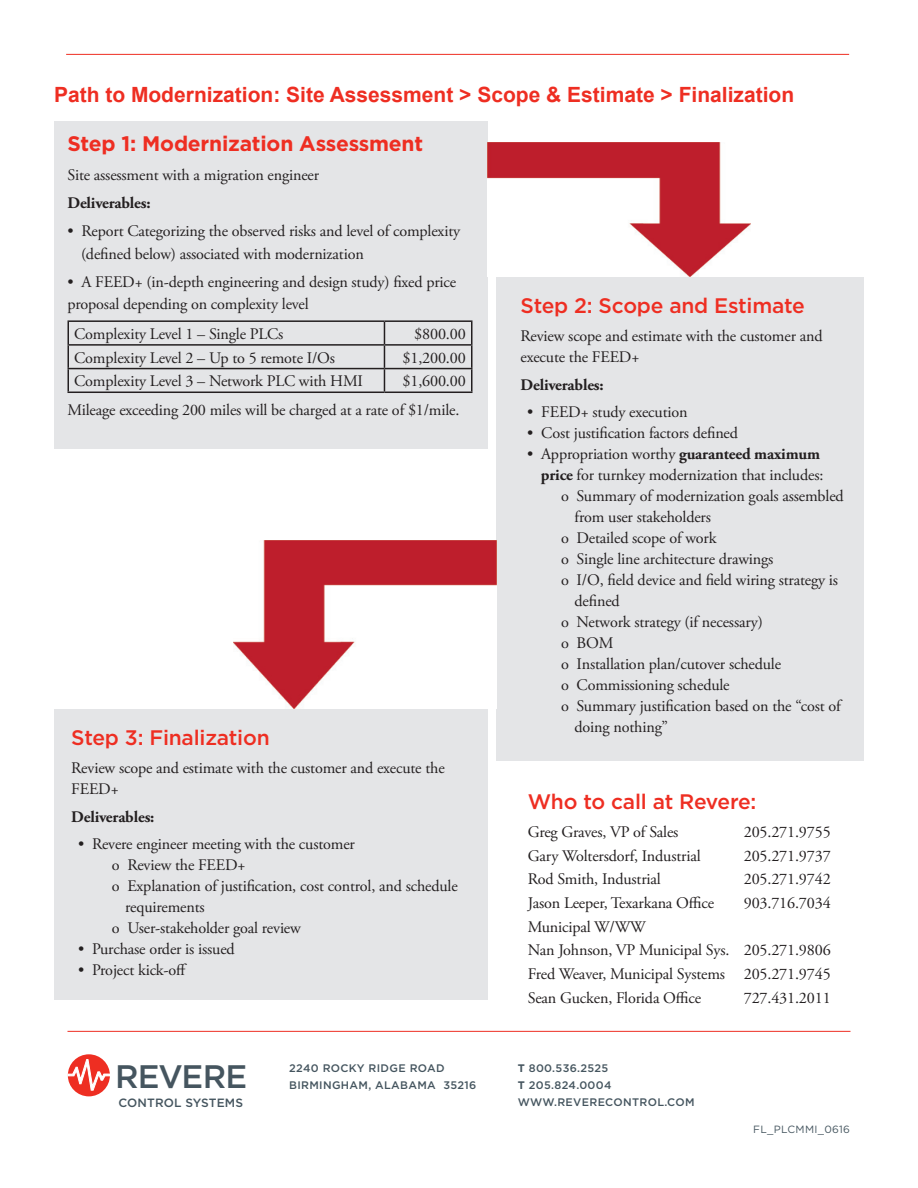
<style>
.page{position:relative;width:918px;height:1188px;background:#fff}
.page>*{position:absolute;margin:0;border:0;box-sizing:border-box;transform-origin:0 0}
.t1{font:500 32.55px "Gotham";letter-spacing:-.03em;color:#45555f}
.t2{font:700 21px "Arial";color:#ee2e22}
.t3{font:500 21px "Gotham";letter-spacing:-.01em;color:#ee2e22}
.Body_text{font:700 21px "Gotham";letter-spacing:-.01em;color:#ee2e22}
.Body_text-2{font:16.2px/21px "Adobe Garamond Pro";letter-spacing:-.01em;color:#231f20}
.Body_text-3{font:700 16.2px "Adobe Garamond Pro";letter-spacing:-.01em;color:#231f20}
.t4{font:500 12px "Gotham";letter-spacing:.01em;color:#45555f}
.t5{font:500 10.95px/17px "Gotham";letter-spacing:.03em;color:#45555f}
.t6{font:10.5px "Gotham";letter-spacing:.03em;color:#45555f}
.s1{font-weight:700}
</style>
<div class="page">
<div style="left:68px;top:1054px;width:42px;height:42px;background:#ee2e22;border-radius:50%"></div>
<svg style="left:68px;top:1059px;width:42px;height:32px"></svg>
<hr style="left:68px;top:1031px;width:782px;height:1px;background:#ee2e22">
<div style="left:496px;top:277px;width:368px;height:484px;background:#e4e5e7"></div>
<div style="left:54px;top:122px;width:434px;height:327px;background:#e4e5e7"></div>
<hr style="left:68px;top:320px;width:316px;height:2px;background:#231f20">
<hr style="left:384px;top:320px;width:89px;height:2px;background:#231f20">
<hr style="left:68px;top:344px;width:316px;height:2px;background:#231f20">
<hr style="left:384px;top:344px;width:89px;height:2px;background:#231f20">
<hr style="left:68px;top:368px;width:316px;height:1px;background:#231f20">
<svg style="left:68px;top:322px;width:1px;height:70px"></svg>
<hr style="left:384px;top:368px;width:89px;height:1px;background:#231f20">
<svg style="left:384px;top:322px;width:1px;height:70px"></svg>
<svg style="left:471px;top:322px;width:1px;height:70px"></svg>
<hr style="left:68px;top:392px;width:316px;height:1px;background:#231f20">
<hr style="left:384px;top:392px;width:89px;height:1px;background:#231f20">
<hr style="left:66px;top:54px;width:783px;height:1px;background:#ee2e22">
<div style="left:54px;top:709px;width:434px;height:290px;background:#e4e5e7"></div>
<img style="left:234px;top:540px;width:262px;height:169px">
<img style="left:488px;top:143px;width:262px;height:134px">
<p class="t2" style="left:54px;top:81px;width:742px">Path to Modernization: Site Assessment &gt; Scope &amp; Estimate &gt; Finalization</p>
<p class="Body_text" style="left:68px;top:130px;width:357px">Step 1: Modernization Assessment</p>
<p class="Body_text-2" style="left:68px;top:165px;width:253px">Site assessment with a migration engineer</p>
<p class="Body_text-3" style="left:68px;top:194px;width:85px">Deliverables:</p>
<p class="Body_text-2" style="left:81px;top:220px;width:381px;line-height:22.5px;text-indent:-14px">• Report Categorizing the observed risks and level of complexity (defined below) associated with modernization</p>
<p class="Body_text-2" style="left:68px;top:271px;width:390px;line-height:22.5px">• A FEED+ (in-depth engineering and design study) fixed price proposal depending on complexity level</p>
<p class="Body_text-2" style="left:74px;top:324px;width:211px">Complexity Level 1 – Single PLCs</p>
<p class="Body_text-2" style="left:414px;top:324px;width:53px">$800.00</p>
<p class="Body_text-2" style="left:74px;top:348px;width:262px">Complexity Level 2 – Up to 5 remote I/Os</p>
<p class="Body_text-2" style="left:403px;top:348px;width:65px">$1,200.00</p>
<p class="Body_text-2" style="left:74px;top:371px;width:290px">Complexity Level 3 – Network PLC with HMI</p>
<p class="Body_text-2" style="left:403px;top:371px;width:65px">$1,600.00</p>
<p class="Body_text-2" style="left:68px;top:400px;width:394px">Mileage exceeding 200 miles will be charged at a rate of $1/mile.</p>
<p class="t3" style="left:71px;top:724px;width:200px">Step 3: Finalization</p>
<p class="Body_text-2" style="left:71px;top:758px;width:375px">Review scope and estimate with the customer and execute the<br>FEED+</p>
<p class="Body_text-3" style="left:71px;top:807px;width:85px">Deliverables:</p>
<p class="Body_text-2" style="left:78px;top:834px;width:278px">• Revere engineer meeting with the customer</p>
<p class="Body_text-2" style="left:112px;top:855px;width:135px">o Review the FEED+</p>
<p class="Body_text-2" style="left:125px;top:876px;width:334px;text-indent:-14px">o Explanation of justification, cost control, and schedule requirements</p>
<p class="Body_text-2" style="left:112px;top:918px;width:191px">o User-stakeholder goal review</p>
<p class="Body_text-2" style="left:78px;top:939px;width:158px">• Purchase order is issued</p>
<p class="Body_text-2" style="left:78px;top:960px;width:111px">• Project kick-off</p>
<p class="t1" style="left:115px;top:1058px;width:134px">REVERE</p>
<p class="t4" style="left:119px;top:1095px;width:126px">CONTROL SYSTEMS</p>
<p class="t5" style="left:289px;top:1060px;width:189px">2240 ROCKY RIDGE ROAD<br>BIRMINGHAM, ALABAMA 35216</p>
<p class="t3" style="left:521px;top:292px;width:286px">Step 2: Scope and Estimate</p>
<p class="Body_text-2" style="left:521px;top:326px;width:304px">Review scope and estimate with the customer and execute the FEED+</p>
<p class="Body_text-3" style="left:521px;top:375px;width:85px">Deliverables:</p>
<p class="Body_text-2" style="left:527px;top:402px;width:162px">• FEED+ study execution</p>
<p class="Body_text-2" style="left:527px;top:423px;width:212px">• Cost justification factors defined</p>
<p class="Body_text-2" style="left:527px;top:444px;width:298px;text-align:right">• Appropriation worthy <span class="s1">guaranteed maximum price</span> for turnkey modernization that includes:</p>
<p class="Body_text-2" style="left:575px;top:486px;width:271px;text-indent:-14px">o Summary of modernization goals assembled from user stakeholders</p>
<p class="Body_text-2" style="left:561px;top:528px;width:157px">o Detailed scope of work</p>
<p class="Body_text-2" style="left:561px;top:549px;width:214px">o Single line architecture drawings</p>
<p class="Body_text-2" style="left:575px;top:570px;width:265px;text-indent:-14px">o I/O, field device and field wiring strategy is defined</p>
<p class="Body_text-2" style="left:561px;top:612px;width:203px">o Network strategy (if necessary)</p>
<p class="Body_text-2" style="left:561px;top:633px;width:54px">o BOM</p>
<p class="Body_text-2" style="left:561px;top:654px;width:222px">o Installation plan/cutover schedule</p>
<p class="Body_text-2" style="left:561px;top:675px;width:170px">o Commissioning schedule</p>
<p class="Body_text-2" style="left:575px;top:696px;width:268px;text-indent:-14px">o Summary justification based on the “cost of doing nothing”</p>
<p class="t3" style="left:528px;top:788px;width:230px">Who to call at Revere:</p>
<p class="Body_text-2" style="left:528px;top:822px;width:152px">Greg Graves, VP of Sales</p>
<p class="Body_text-2" style="left:744px;top:822px;width:88px">205.271.9755</p>
<p class="Body_text-2" style="left:528px;top:846px;width:174px">Gary Woltersdorf, Industrial</p>
<p class="Body_text-2" style="left:744px;top:846px;width:88px">205.271.9737</p>
<p class="Body_text-2" style="left:528px;top:869px;width:135px">Rod Smith, Industrial</p>
<p class="Body_text-2" style="left:744px;top:869px;width:88px">205.271.9742</p>
<p class="Body_text-2" style="left:528px;top:893px;width:188px">Jason Leeper, Texarkana Office</p>
<p class="Body_text-2" style="left:744px;top:893px;width:88px">903.716.7034</p>
<p class="Body_text-2" style="left:528px;top:917px;width:119px">Municipal W/WW</p>
<p class="Body_text-2" style="left:528px;top:940px;width:304px">Nan Johnson, VP Municipal Sys. 205.271.9806</p>
<p class="Body_text-2" style="left:528px;top:964px;width:304px">Fred Weaver, Municipal Systems 205.271.9745</p>
<p class="Body_text-2" style="left:528px;top:988px;width:175px">Sean Gucken, Florida Office</p>
<p class="Body_text-2" style="left:744px;top:988px;width:88px">727.431.2011</p>
<p class="t5" style="left:518px;top:1060px;width:178px"><span class="s1">T</span> 800.536.2525<br><span class="s1">T</span> 205.824.0004<br>WWW.REVERECONTROL.COM</p>
<p class="t6" style="left:753px;top:1123px;width:98px">FL_PLCMMI_0616</p>
</div>
